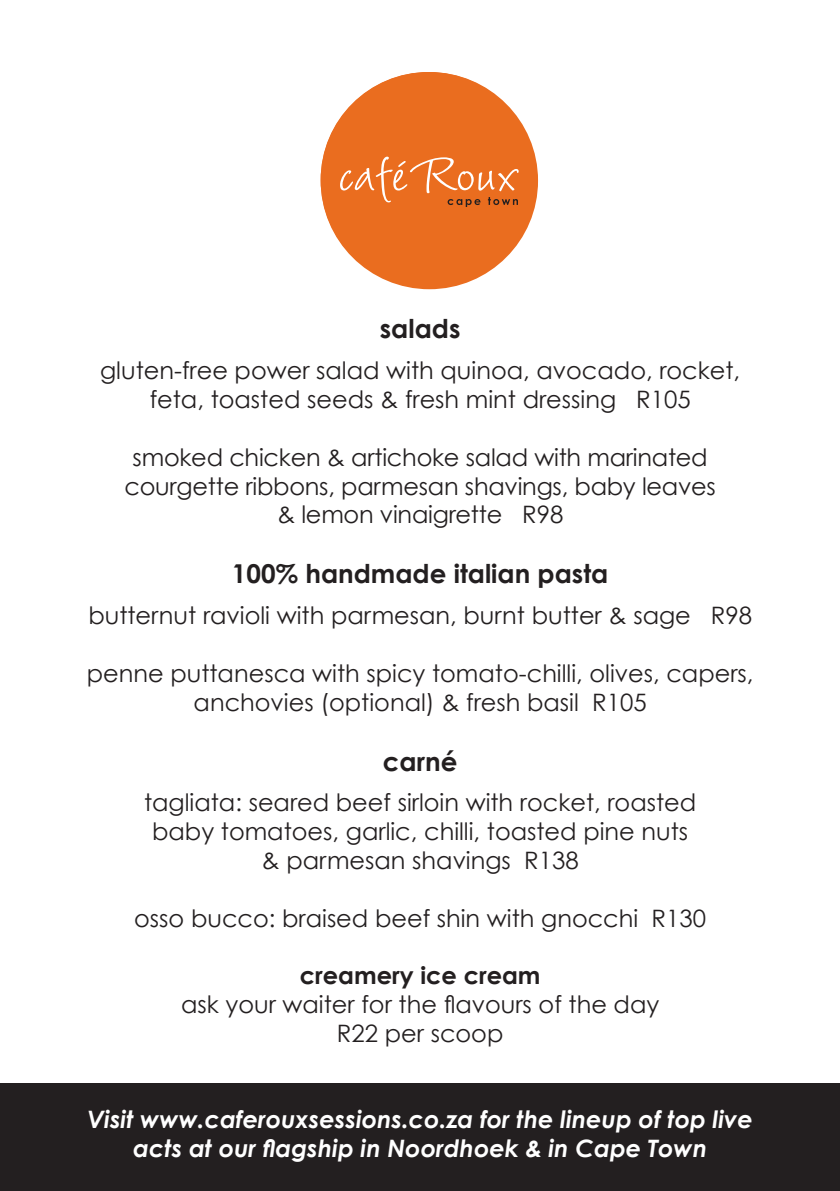
<style>
.page{position:relative;width:840px;height:1191px;background:#fff}
.page>*{position:absolute;margin:0;border:0;box-sizing:border-box;transform-origin:0 0}
.t1{font:700 26px "Century Gothic";color:#231f20}
.t2{font:24px/28.8px "Century Gothic";color:#231f20;text-align:center}
.t3{font:italic 700 24px/28.8px "Century Gothic";color:#fff;text-align:center}
.t4{font:700 24px "Century Gothic";color:#231f20}
</style>
<div class="page">
<div style="left:0;top:1083px;width:839px;height:108px;background:#231f20"></div>
<div style="left:320px;top:72px;width:215px;height:215px;background:#ea6d1f;border-radius:50%"></div>
<svg style="left:340px;top:157px;width:179px;height:50px"></svg>
<p class="t1" style="left:379px;top:313px;width:82px">salads</p>
<p class="t2" style="left:100px;top:356px;width:641px">gluten-free power salad with quinoa, avocado, rocket, feta, toasted seeds &amp; fresh mint dressing R105</p>
<p class="t2" style="left:124px;top:442px;width:592px">smoked chicken &amp; artichoke salad with marinated courgette ribbons, parmesan shavings, baby leaves &amp; lemon vinaigrette R98</p>
<p class="t1" style="left:232px;top:557px;width:377px">100% handmade italian pasta</p>
<p class="t2" style="left:88px;top:601px;width:664px">butternut ravioli with parmesan, burnt butter &amp; sage R98</p>
<p class="t2" style="left:87px;top:658px;width:668px">penne puttanesca with spicy tomato-chilli, olives, capers, anchovies (optional) &amp; fresh basil R105</p>
<p class="t1" style="left:383px;top:745px;width:76px">carné</p>
<p class="t2" style="left:144px;top:788px;width:553px">tagliata: seared beef sirloin with rocket, roasted baby tomatoes, garlic, chilli, toasted pine nuts &amp; parmesan shavings R138</p>
<p class="t2" style="left:134px;top:903px;width:573px">osso bucco: braised beef shin with gnocchi R130</p>
<p class="t4" style="left:299px;top:960px;width:242px">creamery ice cream</p>
<p class="t2" style="left:181px;top:989px;width:479px">ask your waiter for the flavours of the day</p>
<p class="t2" style="left:337px;top:1018px;width:168px">R22 per scoop</p>
<p class="t3" style="left:87px;top:1104px;width:666px">Visit www.caferouxsessions.co.za for the lineup of top live acts at our flagship in Noordhoek &amp; in Cape Town</p>
</div>
